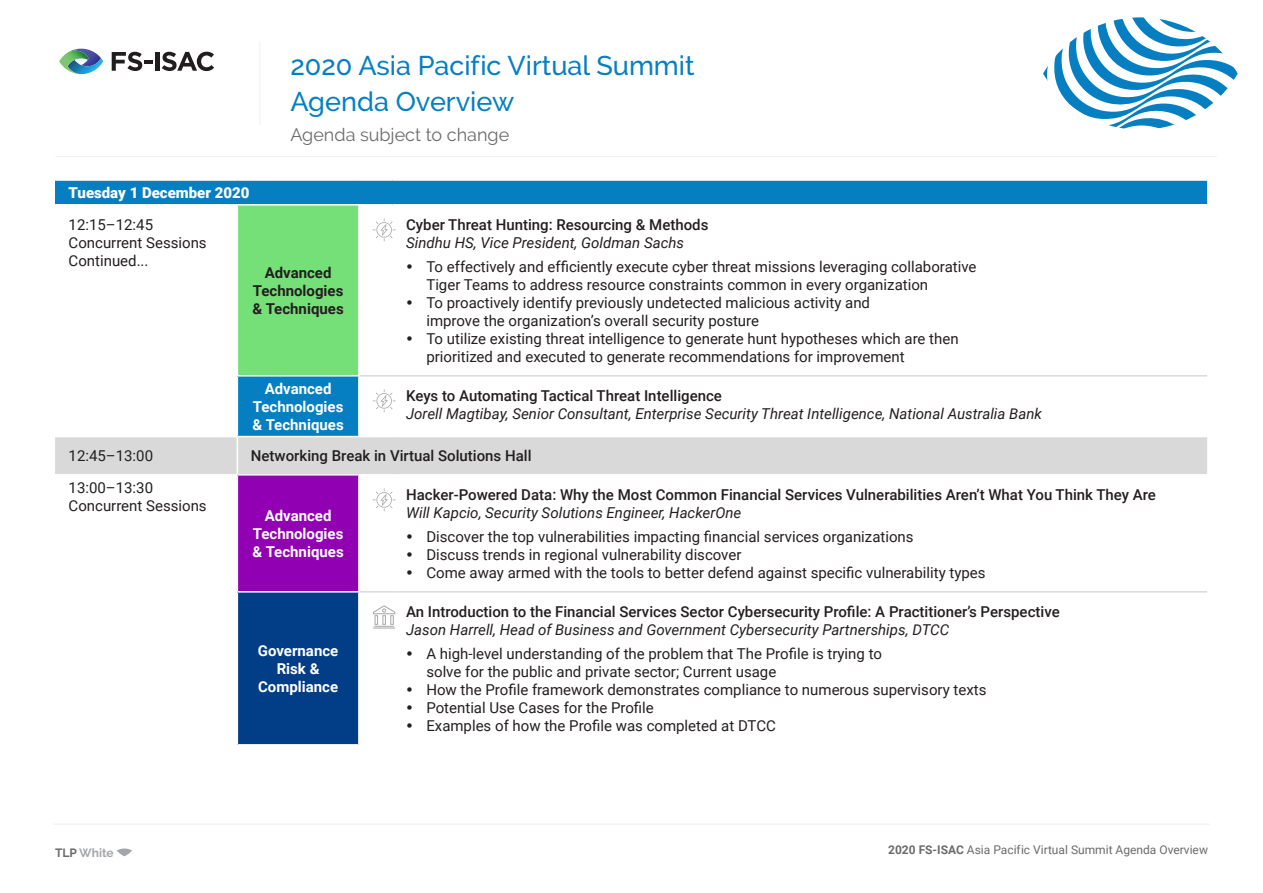
<style>
.page{position:relative;width:1263px;height:893px;background:#fff}
.page>*{position:absolute;margin:0;border:0;box-sizing:border-box;transform-origin:0 0}
.t1{font:500 27px/36px "Raleway";color:#057fc2}
.t2{font:18px "Raleway";color:#6b6b6b}
.Agenda_Time{font:15px/18px "Roboto";color:#231f20}
.Agenda_Session_Title{font:500 15px "Roboto";color:#231f20}
.Agenda_Speaker{font:italic 15px "Roboto";color:#231f20}
.Agenda_Session_Title-2{font:700 15px/18px "Roboto";color:#fff;text-align:center}
.Agenda_Session_Title-3{font:700 15px/18px "Roboto";color:#231f20;text-align:center}
.Agenda__Header{font:900 15px "Roboto";color:#fff}
.t3{font:12px "Roboto";color:#6b6b6b}
.t4{font:700 12px "Raleway";color:#a5a6aa}
.s1{color:#6b6b6b}
.s2{font-weight:700}
</style>
<div class="page">
<svg style="left:117px;top:848px;width:15px;height:8px"></svg>
<hr style="left:53px;top:824px;width:1157px;height:1px;background:#efeeed">
<svg style="left:1043px;top:17px;width:195px;height:112px"></svg>
<hr style="left:55px;top:156px;width:1162px;height:1px;background:#efeeed">
<hr style="left:259px;top:42px;width:1px;height:83px;background:#eff0f0">
<svg style="left:112px;top:52px;width:41px;height:19px"></svg>
<hr style="left:155px;top:52px;width:4px;height:19px;background:#211d1f">
<svg style="left:162px;top:52px;width:52px;height:19px"></svg>
<svg style="left:59px;top:49px;width:44px;height:25px"></svg>
<div style="left:55px;top:180px;width:1153px;height:25px;background:#057fc2"></div>
<div style="left:237px;top:205px;width:122px;height:171px;background:#75e078"></div>
<div style="left:237px;top:376px;width:122px;height:61px;background:#057fc2"></div>
<div style="left:55px;top:437px;width:1152px;height:37px;background:#d9d9d9"></div>
<div style="left:237px;top:475px;width:122px;height:117px;background:#9100b3"></div>
<div style="left:237px;top:592px;width:122px;height:153px;background:#023e87"></div>
<svg style="left:1207px;top:181px;width:1px;height:23px"></svg>
<hr style="left:55px;top:179px;width:182px;height:2px;background:#fff">
<hr style="left:237px;top:179px;width:122px;height:2px;background:#fff">
<hr style="left:359px;top:179px;width:34px;height:2px;background:#fff">
<hr style="left:393px;top:179px;width:815px;height:2px;background:#fff">
<hr style="left:55px;top:204px;width:182px;height:2px;background:#fff">
<hr style="left:237px;top:204px;width:122px;height:2px;background:#fff">
<hr style="left:237px;top:206px;width:1px;height:169px;background:#fff">
<hr style="left:359px;top:204px;width:34px;height:2px;background:#fff">
<hr style="left:358px;top:206px;width:2px;height:169px;background:#fff">
<hr style="left:393px;top:204px;width:815px;height:2px;background:#fff">
<hr style="left:237px;top:375px;width:123px;height:2px;background:#fff">
<hr style="left:237px;top:377px;width:1px;height:59px;background:#fff">
<hr style="left:358px;top:377px;width:2px;height:59px;background:#fff">
<hr style="left:237px;top:436px;width:122px;height:1px;background:#fff">
<hr style="left:237px;top:474px;width:122px;height:2px;background:#fff">
<hr style="left:237px;top:476px;width:1px;height:115px;background:#fff">
<hr style="left:358px;top:476px;width:2px;height:115px;background:#fff">
<hr style="left:237px;top:591px;width:123px;height:2px;background:#fff">
<hr style="left:237px;top:437px;width:1px;height:37px;background:#fff">
<hr style="left:237px;top:593px;width:1px;height:151px;background:#fff">
<hr style="left:358px;top:593px;width:2px;height:151px;background:#fff">
<hr style="left:237px;top:744px;width:122px;height:2px;background:#fff">
<hr style="left:360px;top:591px;width:33px;height:2px;background:#d9d9d9">
<hr style="left:393px;top:591px;width:814px;height:2px;background:#d9d9d9">
<hr style="left:360px;top:375px;width:33px;height:2px;background:#d9d9d9">
<hr style="left:393px;top:375px;width:814px;height:2px;background:#d9d9d9">
<svg style="left:373px;top:218px;width:23px;height:23px"></svg>
<svg style="left:373px;top:389px;width:23px;height:23px"></svg>
<svg style="left:373px;top:488px;width:23px;height:23px"></svg>
<svg style="left:373px;top:605px;width:22px;height:23px"></svg>
<h1 class="t1" style="left:290px;top:48px;width:406px">2020 Asia Pacific Virtual Summit<br>Agenda Overview</h1>
<p class="t2" style="left:290px;top:124px;width:220px">Agenda subject to change</p>
<p class="Agenda__Header" style="left:69px;top:182px;width:182px">Tuesday 1 December 2020</p>
<p class="Agenda_Time" style="left:69px;top:215px;width:86px">12:15–12:45</p>
<p class="Agenda_Time" style="left:69px;top:233px;width:140px">Concurrent Sessions<br>Continued...</p>
<p class="Agenda_Session_Title-3" style="left:253px;top:263px;width:93px">Advanced<br>Technologies &amp; Techniques</p>
<p class="Agenda_Session_Title" style="left:406px;top:214px;width:304px">Cyber Threat Hunting: Resourcing &amp; Methods</p>
<p class="Agenda_Speaker" style="left:406px;top:232px;width:279px">Sindhu HS, Vice President, Goldman Sachs</p>
<p class="Agenda_Time" style="left:426px;top:257px;width:552px">To effectively and efficiently execute cyber threat missions leveraging collaborative<br>Tiger Teams to address resource constraints common in every organization</p>
<p class="Agenda_Time" style="left:426px;top:293px;width:445px">To proactively identify previously undetected malicious activity and improve the organization’s overall security posture</p>
<p class="Agenda_Time" style="left:426px;top:329px;width:534px">To utilize existing threat intelligence to generate hunt hypotheses which are then prioritized and executed to generate recommendations for improvement</p>
<p class="Agenda_Session_Title-2" style="left:253px;top:379px;width:93px">Advanced<br>Technologies &amp; Techniques</p>
<p class="Agenda_Session_Title" style="left:406px;top:385px;width:317px">Keys to Automating Tactical Threat Intelligence</p>
<p class="Agenda_Speaker" style="left:406px;top:403px;width:637px">Jorell Magtibay, Senior Consultant, Enterprise Security Threat Intelligence, National Australia Bank</p>
<p class="Agenda_Time" style="left:69px;top:446px;width:86px">12:45–13:00</p>
<p class="Agenda_Session_Title" style="left:251px;top:445px;width:282px">Networking Break in Virtual Solutions Hall</p>
<p class="Agenda_Time" style="left:69px;top:478px;width:86px">13:00–13:30</p>
<p class="Agenda_Time" style="left:69px;top:496px;width:140px">Concurrent Sessions</p>
<p class="Agenda_Session_Title-2" style="left:253px;top:506px;width:93px">Advanced<br>Technologies &amp; Techniques</p>
<p class="Agenda_Session_Title" style="left:406px;top:484px;width:751px">Hacker-Powered Data: Why the Most Common Financial Services Vulnerabilities Aren’t What You Think They Are</p>
<p class="Agenda_Speaker" style="left:406px;top:502px;width:337px">Will Kapcio, Security Solutions Engineer, HackerOne</p>
<p class="Agenda_Time" style="left:426px;top:527px;width:489px">Discover the top vulnerabilities impacting financial services organizations</p>
<p class="Agenda_Time" style="left:426px;top:545px;width:317px">Discuss trends in regional vulnerability discover</p>
<p class="Agenda_Time" style="left:426px;top:563px;width:561px">Come away armed with the tools to better defend against specific vulnerability types</p>
<p class="Agenda_Session_Title-2" style="left:258px;top:641px;width:82px">Governance<br>Risk &amp;<br>Compliance</p>
<p class="Agenda_Session_Title" style="left:406px;top:601px;width:655px">An Introduction to the Financial Services Sector Cybersecurity Profile: A Practitioner’s Perspective</p>
<p class="Agenda_Speaker" style="left:406px;top:619px;width:545px">Jason Harrell, Head of Business and Government Cybersecurity Partnerships, DTCC</p>
<p class="Agenda_Time" style="left:426px;top:644px;width:457px">A high-level understanding of the problem that The Profile is trying to solve for the public and private sector; Current usage</p>
<p class="Agenda_Time" style="left:426px;top:680px;width:562px">How the Profile framework demonstrates compliance to numerous supervisory texts</p>
<p class="Agenda_Time" style="left:426px;top:698px;width:229px">Potential Use Cases for the Profile</p>
<p class="Agenda_Time" style="left:426px;top:716px;width:351px">Examples of how the Profile was completed at DTCC</p>
<p class="t4" style="left:55px;top:846px;width:60px"><span class="s1">TLP</span> White</p>
<p class="t3" style="left:888px;top:841px;width:321px"><span class="s2">2020 FS-ISAC</span> Asia Pacific Virtual Summit Agenda Overview</p>
</div>
